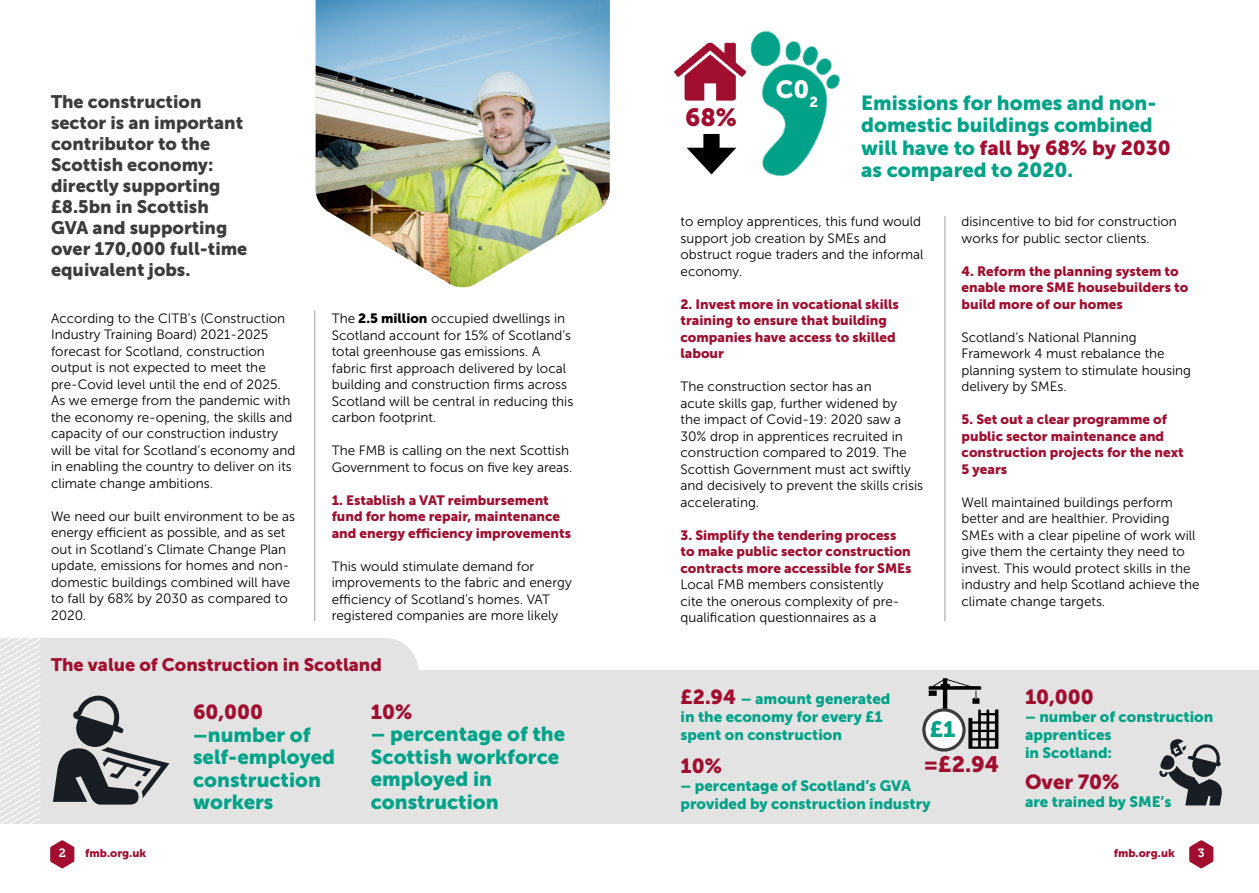
<style>
.page{position:relative;width:1259px;height:893px;background:#fff}
.page>*{position:absolute;margin:0;border:0;box-sizing:border-box;transform-origin:0 0}
.t1{font:24.75px "Museo Sans 900";color:#a10e2f}
.t2{font:24.6px "Museo Sans 900";color:#fff}
.t3{font:22.2px "Museo Sans 900";color:#a10e2f}
.t4{font:22.2px "Museo Sans 900";color:#00a288}
.t5{font:20.25px/22.5px "Museo Sans 900";color:#00a288}
.t6{font:20.25px "Museo Sans 900";color:#a10e2f}
.t7{font:18px/21px "Museo Sans 900";color:#3c3c3b}
.t8{font:18px "Museo Sans 900";color:#a10e2f}
.t9{font:15px/18px "Museo Sans 900";color:#00a288}
.t10{font:13.5px/16.5px "Museo Sans 300";color:#000}
.t11{font:13.5px/16.5px "Museo Sans 900";color:#a10e2f}
.t12{font:12px "Museo Slab 700";color:#fff}
.t13{font:11.25px "Museo Sans 900";color:#a10e2f}
.s1{font-family:"Museo Sans 900"}
.s2{color:#a10e2f}
.s3{font-size:20.25px;color:#a10e2f}
</style>
<div class="page">
<img style="left:316px;top:0;width:294px;height:288px">
<hr style="left:314px;top:311px;width:1px;height:310px;background:#9d9d9c">
<svg style="left:1189px;top:840px;width:24px;height:28px"></svg>
<hr style="left:944px;top:216px;width:1px;height:405px;background:#9d9d9c">
<div style="left:703px;top:134px;width:16px;height:24px;background:#000"></div>
<svg style="left:687px;top:148px;width:28px;height:26px"></svg>
<div style="left:182px;top:638px;width:237px;height:32px;background:#e3e3e3"></div>
<div style="left:0;top:670px;width:1259px;height:154px;background:#e3e3e3"></div>
<svg style="left:1159px;top:739px;width:63px;height:67px"></svg>
<svg style="left:0;top:638px;width:182px;height:231px"></svg>
<img style="left:927px;top:678px;width:72px;height:72px">
<div style="left:924px;top:710px;width:40px;height:40px;background:#fff;border-radius:50%"></div>
<div style="left:922px;top:708px;width:43px;height:44px;border:3px solid #3c3c3b;border-radius:50%"></div>
<img style="left:715px;top:30px;width:126px;height:147px">
<img style="left:674px;top:35px;width:74px;height:73px">
<h3 class="t7" style="left:51px;top:91px;width:198px">The construction sector is an important contributor to the<br>Scottish economy: directly supporting £8.5bn in Scottish<br>GVA and supporting over 170,000 full-time equivalent jobs.</h3>
<p class="t10" style="left:51px;top:310px;width:246px">According to the CITB’s (Construction Industry Training Board) 2021-2025 forecast for Scotland, construction output is not expected to meet the pre-Covid level until the end of 2025.<br>As we emerge from the pandemic with the economy re-opening, the skills and capacity of our construction industry will be vital for Scotland’s economy and in enabling the country to deliver on its climate change ambitions.</p>
<p class="t10" style="left:51px;top:508px;width:246px">We need our built environment to be as energy efficient as possible, and as set out in Scotland’s Climate Change Plan update, emissions for homes and non&shy;domestic buildings combined will have to fall by 68% by 2030 as compared to<br>2020.</p>
<p class="t10" style="left:332px;top:310px;width:243px">The <span class="s1">2.5 million</span> occupied dwellings in Scotland account for 15% of Scotland’s total greenhouse gas emissions. A fabric first approach delivered by local building and construction firms across Scotland will be central in reducing this carbon footprint.</p>
<p class="t10" style="left:332px;top:442px;width:242px">The FMB is calling on the next Scottish<br>Government to focus on five key areas.</p>
<p class="t11" style="left:332px;top:492px;width:241px">1. Establish a VAT reimbursement fund for home repair, maintenance and energy efficiency improvements</p>
<p class="t10" style="left:332px;top:558px;width:241px">This would stimulate demand for improvements to the fabric and energy efficiency of Scotland’s homes. VAT registered companies are more likely</p>
<h3 class="t8" style="left:51px;top:655px;width:332px">The value of Construction in Scotland</h3>
<h3 class="t6" style="left:193px;top:701px;width:71px">60,000</h3>
<h3 class="t5" style="left:193px;top:723px;width:143px">–number of self-employed construction workers</h3>
<h3 class="t6" style="left:371px;top:700px;width:43px">10%</h3>
<h3 class="t5" style="left:371px;top:723px;width:196px">– percentage of the<br>Scottish workforce employed in construction</h3>
<h1 class="t1" style="left:685px;top:104px;width:53px">68%</h1>
<h2 class="t2" style="left:776px;top:76px;width:44px">C0<sub>2</sub></h2>
<h3 class="t5" style="left:861px;top:91px;width:311px">Emissions for homes and non&shy;domestic buildings combined will have to <span class="s2">fall by 68% by 2030 </span>as compared to 2020.</h3>
<p class="t10" style="left:680px;top:213px;width:244px">to employ apprentices, this fund would support job creation by SMEs and obstruct rogue traders and the informal economy.</p>
<p class="t11" style="left:680px;top:296px;width:220px">2. Invest more in vocational skills training to ensure that building companies have access to skilled labour</p>
<p class="t10" style="left:680px;top:378px;width:244px">The construction sector has an<br>acute skills gap, further widened by<br>the impact of Covid-19: 2020 saw a 30% drop in apprentices recruited in construction compared to 2019. The Scottish Government must act swiftly and decisively to prevent the skills crisis accelerating.</p>
<p class="t11" style="left:680px;top:526px;width:232px">3. Simplify the tendering process to make public sector construction contracts more accessible for SMEs</p>
<p class="t10" style="left:680px;top:576px;width:220px">Local FMB members consistently cite the onerous complexity of pre&shy;qualification questionnaires as a</p>
<p class="t10" style="left:961px;top:213px;width:217px">disincentive to bid for construction works for public sector clients.</p>
<p class="t11" style="left:961px;top:263px;width:228px">4. Reform the planning system to enable more SME housebuilders to build more of our homes</p>
<p class="t10" style="left:961px;top:329px;width:231px">Scotland’s National Planning<br>Framework 4 must rebalance the planning system to stimulate housing delivery by SMEs.</p>
<p class="t11" style="left:961px;top:411px;width:224px">5. Set out a clear programme of public sector maintenance and construction projects for the next<br>5 years</p>
<p class="t10" style="left:961px;top:494px;width:239px">Well maintained buildings perform better and are healthier. Providing SMEs with a clear pipeline of work will give them the certainty they need to invest. This would protect skills in the industry and help Scotland achieve the climate change targets.</p>
<p class="t9" style="left:680px;top:689px;width:211px"><span class="s3">£2.94</span> – amount generated in the economy for every £1 spent on construction</p>
<h3 class="t4" style="left:929px;top:717px;width:27px">£1</h3>
<h3 class="t3" style="left:924px;top:752px;width:77px">=£2.94</h3>
<h3 class="t6" style="left:680px;top:754px;width:43px">10%</h3>
<p class="t9" style="left:680px;top:776px;width:252px">– percentage of Scotland’s GVA provided by construction industry</p>
<h3 class="t6" style="left:1025px;top:685px;width:70px">10,000</h3>
<p class="t9" style="left:1025px;top:707px;width:190px">– number of construction apprentices<br>in Scotland:</p>
<h3 class="t6" style="left:1025px;top:770px;width:96px">Over 70%</h3>
<p class="t9" style="left:1025px;top:792px;width:148px">are trained by SME’s</p>
<p class="t12" style="left:59px;top:846px;width:9px">2</p>
<p class="t13" style="left:85px;top:847px;width:63px">fmb.org.uk</p>
<p class="t13" style="left:1113px;top:847px;width:63px">fmb.org.uk</p>
<p class="t12" style="left:1197px;top:846px;width:8px">3</p>
</div>
